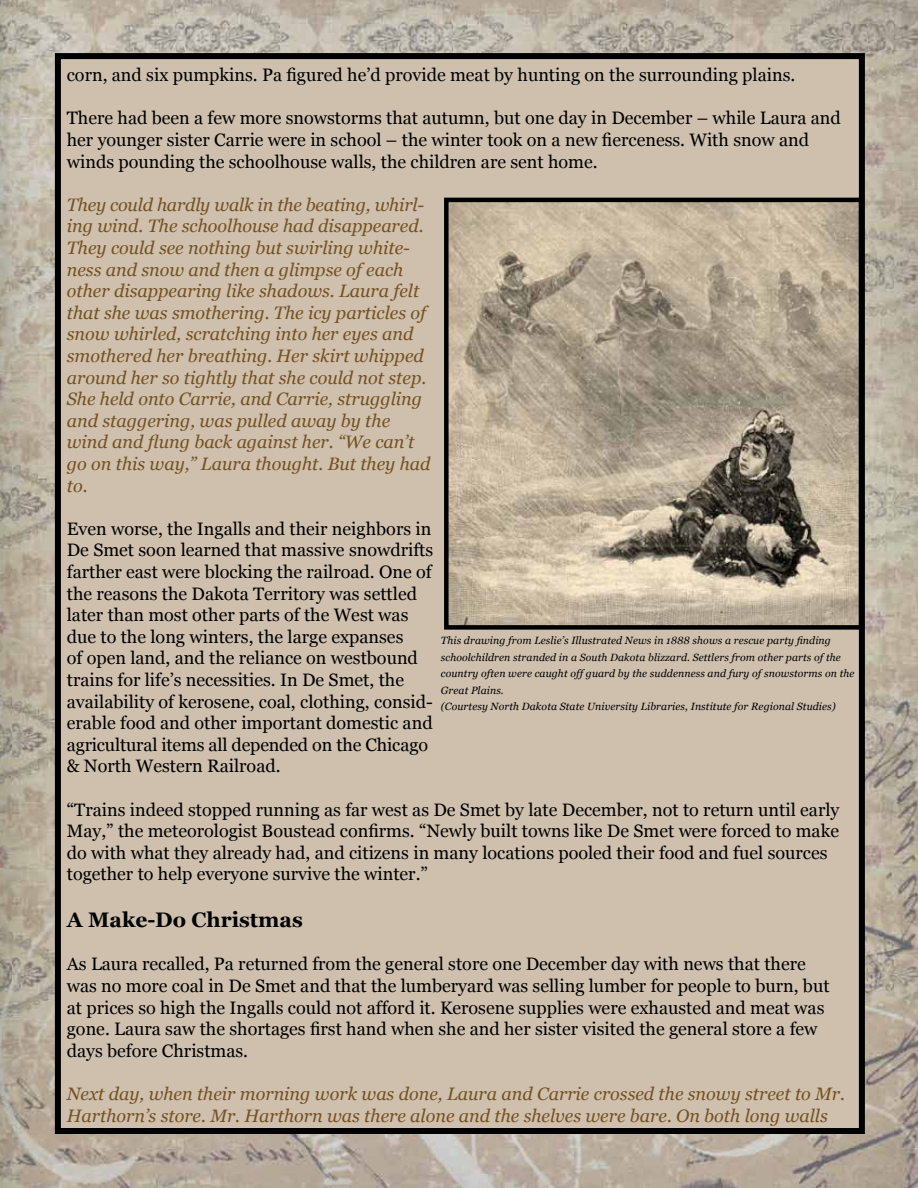
<style>
.page{position:relative;width:918px;height:1188px;background:#fff}
.page>*{position:absolute;margin:0;border:0;box-sizing:border-box;transform-origin:0 0}
.t1{font:700 21px "Georgia";color:#000}
.t2{font:18px/21.6px "Georgia";color:#000}
.t3{font:italic 18px/21.6px "Georgia";color:#745120}
.t4{font:italic 10.5px/16.5px "Georgia";letter-spacing:.01em;color:#000}
</style>
<div class="page">
<img style="left:0;top:0;width:918px;height:1188px">
<div style="left:58px;top:56px;width:804px;height:1075px;background:#cec0ad"></div>
<div style="left:55px;top:53px;width:810px;height:1081px;border:6px solid #000"></div>
<img style="left:449px;top:203px;width:409px;height:422px">
<div style="left:444px;top:198px;width:419px;height:432px;border:4px solid #000"></div>
<p class="t2" style="left:67px;top:64px;width:730px">corn, and six pumpkins. Pa figured he’d provide meat by hunting on the surrounding plains.</p>
<p class="t2" style="left:67px;top:108px;width:776px">There had been a few more snowstorms that autumn, but one day in December – while Laura and her younger sister Carrie were in school – the winter took on a new fierceness. With snow and winds pounding the schoolhouse walls, the children are sent home.</p>
<p class="t3" style="left:67px;top:194px;width:365px">They could hardly walk in the beating, whirl&shy;ing wind. The schoolhouse had disappeared.<br>They could see nothing but swirling white&shy;ness and snow and then a glimpse of each other disappearing like shadows. Laura felt that she was smothering. The icy particles of snow whirled, scratching into her eyes and smothered her breathing. Her skirt whipped around her so tightly that she could not step.<br>She held onto Carrie, and Carrie, struggling and staggering, was pulled away by the wind and flung back against her. “We can’t go on this way,” Laura thought. But they had to.</p>
<p class="t2" style="left:67px;top:518px;width:368px">Even worse, the Ingalls and their neighbors in De Smet soon learned that massive snowdrifts farther east were blocking the railroad. One of the reasons the Dakota Territory was settled later than most other parts of the West was due to the long winters, the large expanses<br>of open land, and the reliance on westbound trains for life’s necessities. In De Smet, the availability of kerosene, coal, clothing, consid&shy;erable food and other important domestic and agricultural items all depended on the Chicago &amp; North Western Railroad.</p>
<p class="t2" style="left:67px;top:799px;width:774px">“Trains indeed stopped running as far west as De Smet by late December, not to return until early May,” the meteorologist Boustead confirms. “Newly built towns like De Smet were forced to make do with what they already had, and citizens in many locations pooled their food and fuel sources together to help everyone survive the winter.”</p>
<p class="t1" style="left:67px;top:906px;width:238px">A Make-Do Christmas</p>
<p class="t2" style="left:67px;top:954px;width:764px">As Laura recalled, Pa returned from the general store one December day with news that there was no more coal in De Smet and that the lumberyard was selling lumber for people to burn, but at prices so high the Ingalls could not afford it. Kerosene supplies were exhausted and meat was gone. Laura saw the shortages first hand when she and her sister visited the general store a few days before Christmas.</p>
<p class="t3" style="left:67px;top:1083px;width:780px">Next day, when their morning work was done, Laura and Carrie crossed the snowy street to Mr.<br>Harthorn’s store. Mr. Harthorn was there alone and the shelves were bare. On both long walls</p>
<p class="t4" style="left:441px;top:632px;width:415px">This drawing from Leslie’s Illustrated News in 1888 shows a rescue party finding schoolchildren stranded in a South Dakota blizzard. Settlers from other parts of the country often were caught off guard by the suddenness and fury of snowstorms on the Great Plains.<br>(Courtesy North Dakota State University Libraries, Institute for Regional Studies)</p>
</div>
